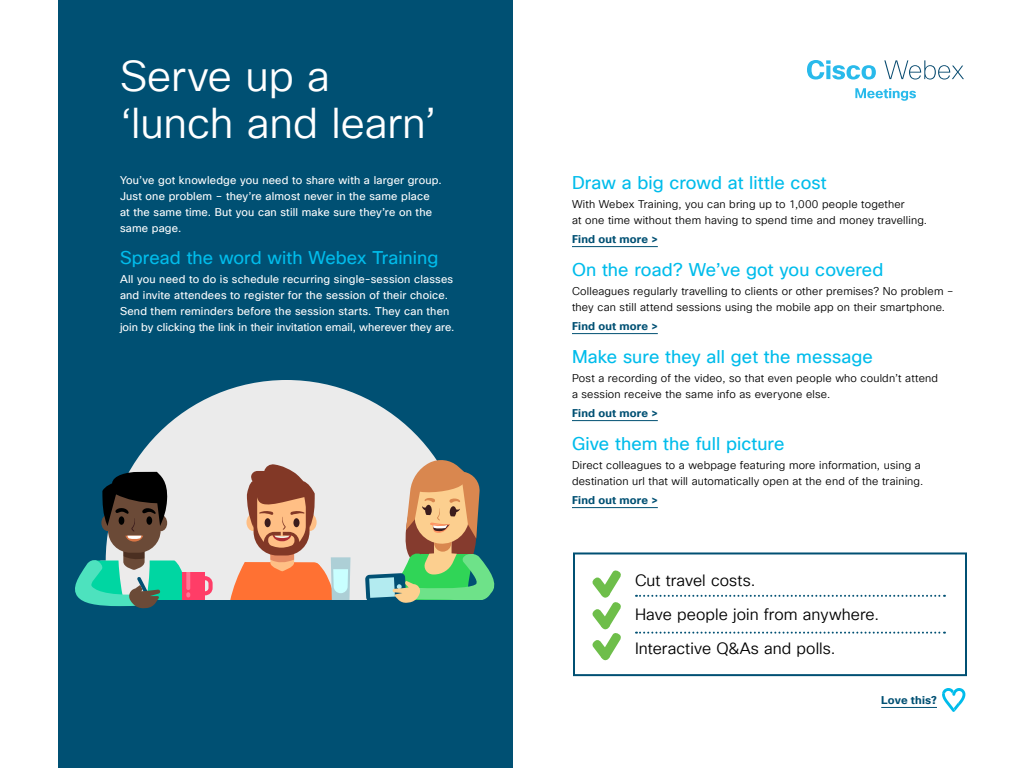
<style>
.page{position:relative;width:1024px;height:768px;background:#fff}
.page>*{position:absolute;margin:0;border:0;box-sizing:border-box;transform-origin:0 0}
.t1{font:42.1px/47.8px "Cisco Sans TT Light";letter-spacing:-.005em;color:#fff}
.t2{font:18px "Cisco Sans TT";letter-spacing:.005em;color:#00bceb}
.t3{font:16px/34px "Cisco Sans TT Light";letter-spacing:.005em;color:#000}
.t4{font:11px/16px "Cisco Sans TT Light";letter-spacing:.015em;color:#000}
.t5{font:11px/16px "Cisco Sans TT";letter-spacing:.015em;color:#fff}
.t6{font:700 11px "Cisco Sans TT";letter-spacing:.02em;color:#005073}
</style>
<div class="page">
<div style="left:58px;top:0;width:455px;height:768px;background:#005073"></div>
<svg style="left:855px;top:88px;width:61px;height:12px"></svg>
<svg style="left:807px;top:60px;width:69px;height:20px"></svg>
<svg style="left:884px;top:60px;width:80px;height:20px"></svg>
<div style="left:573px;top:552px;width:394px;height:124px;border:2px solid #005073"></div>
<svg style="left:592px;top:570px;width:29px;height:91px"></svg>
<svg style="left:636px;top:595px;width:309px;height:2px"></svg>
<svg style="left:636px;top:632px;width:309px;height:2px"></svg>
<div style="left:106px;top:380px;width:361px;height:362px;background:#ebebeb;border-radius:50%"></div>
<svg style="left:230px;top:464px;width:121px;height:136px"></svg>
<div style="left:68px;top:600px;width:433px;height:39px;background:#005073"></div>
<svg style="left:75px;top:472px;width:138px;height:137px"></svg>
<svg style="left:365px;top:460px;width:130px;height:143px"></svg>
<hr style="left:881px;top:707px;width:56px;height:1px;background:#005073">
<svg style="left:942px;top:688px;width:23px;height:24px"></svg>
<hr style="left:572px;top:246px;width:86px;height:1px;background:#005073">
<hr style="left:572px;top:333px;width:86px;height:1px;background:#005073">
<hr style="left:572px;top:420px;width:86px;height:1px;background:#005073">
<hr style="left:572px;top:507px;width:86px;height:1px;background:#005073">
<div style="left:91px;top:630px;width:363px;height:113px;background:#005073"></div>
<h1 class="t1" style="left:120px;top:53px;width:318px">Serve up a ‘lunch and learn’</h1>
<p class="t5" style="left:120px;top:173px;width:323px">You’ve got knowledge you need to share with a larger group.<br>Just one problem – they’re almost never in the same place at the same time. But you can still make sure they’re on the same page.</p>
<h2 class="t2" style="left:120px;top:246px;width:320px">Spread the word with Webex Training</h2>
<p class="t5" style="left:120px;top:272px;width:336px">All you need to do is schedule recurring single-session classes and invite attendees to register for the session of their choice.<br>Send them reminders before the session starts. They can then join by clicking the link in their invitation email, wherever they are.</p>
<h2 class="t2" style="left:572px;top:171px;width:256px">Draw a big crowd at little cost</h2>
<p class="t4" style="left:572px;top:197px;width:357px">With Webex Training, you can bring up to 1,000 people together<br>at one time without them having to spend time and money travelling.</p>
<p class="t6" style="left:572px;top:232px;width:87px">Find out more &gt;</p>
<h2 class="t2" style="left:572px;top:258px;width:313px">On the road? We’ve got you covered</h2>
<p class="t4" style="left:572px;top:284px;width:383px">Colleagues regularly travelling to clients or other premises? No problem – they can still attend sessions using the mobile app on their smartphone.</p>
<p class="t6" style="left:572px;top:319px;width:87px">Find out more &gt;</p>
<h2 class="t2" style="left:572px;top:345px;width:302px">Make sure they all get the message</h2>
<p class="t4" style="left:572px;top:371px;width:368px">Post a recording of the video, so that even people who couldn’t attend a session receive the same info as everyone else.</p>
<p class="t6" style="left:572px;top:406px;width:87px">Find out more &gt;</p>
<h2 class="t2" style="left:572px;top:432px;width:214px">Give them the full picture</h2>
<p class="t4" style="left:572px;top:458px;width:353px">Direct colleagues to a webpage featuring more information, using a destination url that will automatically open at the end of the training.</p>
<p class="t6" style="left:572px;top:493px;width:87px">Find out more &gt;</p>
<h3 class="t3" style="left:635px;top:564px;width:246px">Cut travel costs.<br>Have people join from anywhere.<br>Interactive Q&amp;As and polls.</h3>
<p class="t6" style="left:881px;top:693px;width:57px">Love this?</p>
</div>
